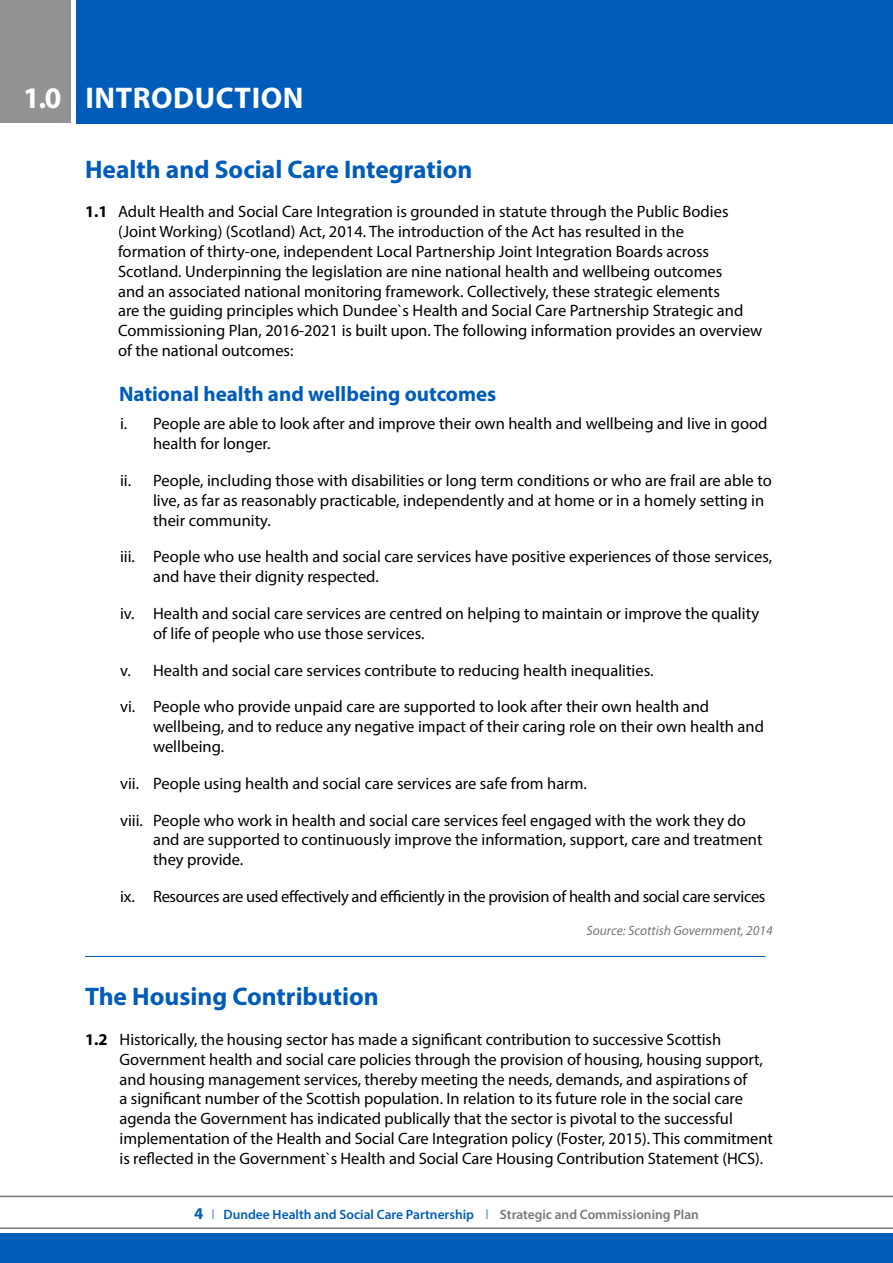
<style>
.page{position:relative;width:893px;height:1263px;background:#fff}
.page>*{position:absolute;margin:0;border:0;box-sizing:border-box;transform-origin:0 0}
.t1{font:700 30px "Myriad Pro";letter-spacing:.02em;color:#fff}
.t2{font:700 25.5px "Myriad Pro";color:#005cb9}
.t3{font:700 21px "Myriad Pro";color:#005cb9}
.t4{font:16.5px/19.8px "Myriad Pro";color:#000}
.t5{font:16.5px "Myriad Pro";letter-spacing:-.02em;color:#000}
.t6{font:600 13.5px "Myriad Pro";color:#005cb9}
.t7{font:italic 13.5px "Myriad Pro";color:#77777a}
.s1{font-weight:700}
.s2{font-weight:700;font-size:16.5px}
.s3{color:#80aedc}
.s4{color:#77777a}
</style>
<div class="page">
<div style="left:0;top:1234px;width:893px;height:29px;background:#005cb9"></div>
<hr style="left:0;top:1196px;width:893px;height:1px;background:#77777a">
<hr style="left:0;top:1227px;width:893px;height:2px;background:#77777a">
<hr style="left:0;top:53px;width:893px;height:2px;background:#005cb9">
<svg style="left:70px;top:0;width:6px;height:122px"></svg>
<div style="left:76px;top:0;width:816px;height:124px;background:#005cb9"></div>
<div style="left:0;top:0;width:70px;height:123px;background:#939295"></div>
<hr style="left:85px;top:956px;width:680px;height:1px;background:#005cb9">
<h1 class="t1" style="left:23px;top:78px;width:282px">1.0 INTRODUCTION</h1>
<h2 class="t2" style="left:85px;top:153px;width:389px">Health and Social Care Integration</h2>
<p class="t4" style="left:118px;top:202px;width:646px;text-indent:-33px"><span class="s1">1.1</span> Adult Health and Social Care Integration is grounded in statute through the Public Bodies (Joint Working) (Scotland) Act, 2014. The introduction of the Act has resulted in the<br>formation of thirty-one, independent Local Partnership Joint Integration Boards across Scotland. Underpinning the legislation are nine national health and wellbeing outcomes<br>and an associated national monitoring framework. Collectively, these strategic elements<br>are the guiding principles which Dundee`s Health and Social Care Partnership Strategic and Commissioning Plan, 2016-2021 is built upon. The following information provides an overview of the national outcomes:</p>
<p class="t3" style="left:119px;top:380px;width:379px">National health and wellbeing outcomes</p>
<p class="t4" style="left:153px;top:414px;width:616px;text-indent:-33px">i. People are able to look after and improve their own health and wellbeing and live in good health for longer.</p>
<p class="t4" style="left:153px;top:470px;width:620px;text-indent:-33px">ii. People, including those with disabilities or long term conditions or who are frail are able to live, as far as reasonably practicable, independently and at home or in a homely setting in their community.</p>
<p class="t4" style="left:153px;top:547px;width:620px;text-indent:-33px">iii. People who use health and social care services have positive experiences of those services, and have their dignity respected.</p>
<p class="t4" style="left:153px;top:603px;width:607px;text-indent:-33px">iv. Health and social care services are centred on helping to maintain or improve the quality of life of people who use those services.</p>
<p class="t4" style="left:120px;top:660px;width:535px">v. Health and social care services contribute to reducing health inequalities.</p>
<p class="t4" style="left:153px;top:697px;width:612px;text-indent:-33px">vi. People who provide unpaid care are supported to look after their own health and wellbeing, and to reduce any negative impact of their caring role on their own health and wellbeing.</p>
<p class="t4" style="left:120px;top:773px;width:468px">vii. People using health and social care services are safe from harm.</p>
<p class="t4" style="left:153px;top:810px;width:611px;text-indent:-33px">viii. People who work in health and social care services feel engaged with the work they do and are supported to continuously improve the information, support, care and treatment they provide.</p>
<p class="t5" style="left:120px;top:886px;width:647px">ix. Resources are used effectively and efficiently in the provision of health and social care services</p>
<p class="t7" style="left:586px;top:922px;width:188px">Source: Scottish Government, 2014</p>
<h2 class="t2" style="left:85px;top:980px;width:295px">The Housing Contribution</h2>
<p class="t4" style="left:120px;top:1029px;width:655px;text-indent:-35px"><span class="s1">1.2</span> Historically, the housing sector has made a significant contribution to successive Scottish Government health and social care policies through the provision of housing, housing support, and housing management services, thereby meeting the needs, demands, and aspirations of<br>a significant number of the Scottish population. In relation to its future role in the social care agenda the Government has indicated publically that the sector is pivotal to the successful implementation of the Health and Social Care Integration policy (Foster, 2015). This commitment is reflected in the Government`s Health and Social Care Housing Contribution Statement (HCS).</p>
<p class="t6" style="left:194px;top:1205px;width:506px"><span class="s2">4</span> <span class="s3">l</span> Dundee Health and Social Care Partnership <span class="s3">l</span> <span class="s4">Strategic and Commissioning Plan</span></p>
</div>
